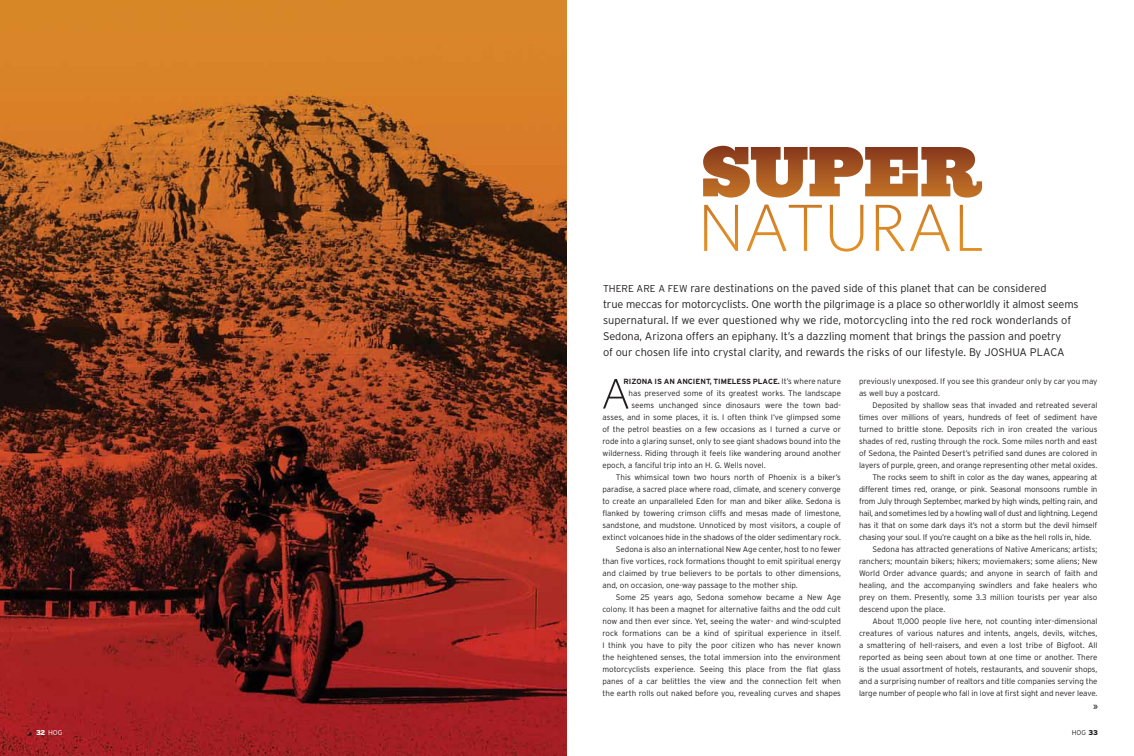
<style>
.page{position:relative;width:1134px;height:756px;background:#fff}
.page>*{position:absolute;margin:0;border:0;box-sizing:border-box;transform-origin:0 0}
.t1{font:300 11px/16px "Interstate";letter-spacing:-.005em;color:#231f20}
.t2{font:300 10px "Interstate";color:#231f20}
.t3{font:8.2px "Interstate";color:#231f20}
.t4{font:300 8px/12px "Interstate";letter-spacing:-.005em;color:#231f20}
.t5{font:700 7.5px "Interstate";color:#231f20}
.t6{font:300 7px "Interstate";color:#fff}
.t7{font:300 7px "Interstate";color:#231f20}
.s1{font-size:10px}
.s2{font-weight:300;font-size:8px}
.s3{font-weight:900}
</style>
<div class="page">
<img style="left:0;top:0;width:567px;height:756px">
<svg style="left:703px;top:146px;width:279px;height:106px"></svg>
<svg style="left:603px;top:379px;width:26px;height:30px"></svg>
<p class="t1" style="left:603px;top:280px;width:477px;text-indent:55px"><span class="s1">a few</span> rare destinations on the paved side of this planet that can be considered<br>true meccas for motorcyclists. One worth the pilgrimage is a place so otherworldly it almost seems supernatural. If we ever questioned why we ride, motorcycling into the red rock wonderlands of Sedona, Arizona offers an epiphany. It’s a dazzling moment that brings the passion and poetry<br>of our chosen life into crystal clarity, and rewards the risks of our lifestyle. By Joshua</p>
<p class="t2" style="left:603px;top:283px;width:13px">There</p>
<p class="t2" style="left:637px;top:283px;width:8px">are</p>
<h1 class="t1" style="left:1030px;top:344px;width:35px">Placa</h1>
<p class="t5" style="left:624px;top:378px;width:219px">RIZONA IS AN ANCIENT, TIMELESS PLACE. <span class="s2">It’s where nature</span></p>
<p class="t4" style="left:628px;top:388px;width:214px">has preserved some of its greatest works. The landscape</p>
<p class="t4" style="left:631px;top:400px;width:211px">seems unchanged since dinosaurs were the town bad-</p>
<p class="t4" style="left:602px;top:412px;width:240px">asses, and in some places, it is. I often think I’ve glimpsed some</p>
<p class="t4" style="left:602px;top:424px;width:240px">of the petrol beasties on a few occasions as I turned a curve or</p>
<p class="t4" style="left:602px;top:436px;width:240px">rode into a glaring sunset, only to see giant shadows bound into the</p>
<p class="t4" style="left:602px;top:448px;width:240px">wilderness. Riding through it feels like wandering around another</p>
<p class="t4" style="left:602px;top:460px;width:165px">epoch, a fanciful trip into an H. G. Wells novel.</p>
<p class="t4" style="left:616px;top:472px;width:227px">This whimsical town two hours north of Phoenix is a biker’s</p>
<p class="t4" style="left:602px;top:484px;width:240px">paradise, a sacred place where road, climate, and scenery converge</p>
<p class="t4" style="left:602px;top:496px;width:240px">to create an unparalleled Eden for man and biker alike. Sedona is</p>
<p class="t4" style="left:602px;top:508px;width:240px">flanked by towering crimson cliffs and mesas made of limestone,</p>
<p class="t4" style="left:602px;top:520px;width:240px">sandstone, and mudstone. Unnoticed by most visitors, a couple of</p>
<p class="t4" style="left:602px;top:532px;width:240px">extinct volcanoes hide in the shadows of the older sedimentary rock.</p>
<p class="t4" style="left:616px;top:544px;width:227px">Sedona is also an international New Age center, host to no fewer</p>
<p class="t4" style="left:602px;top:556px;width:240px">than five vortices, rock formations thought to emit spiritual energy</p>
<p class="t4" style="left:602px;top:568px;width:240px">and claimed by true believers to be portals to other dimensions,</p>
<p class="t4" style="left:602px;top:580px;width:197px">and, on occasion, one-way passage to the mother ship.</p>
<p class="t4" style="left:616px;top:592px;width:227px">Some 25 years ago, Sedona somehow became a New Age</p>
<p class="t4" style="left:602px;top:604px;width:240px">colony. It has been a magnet for alternative faiths and the odd cult</p>
<p class="t4" style="left:602px;top:616px;width:240px">now and then ever since. Yet, seeing the water- and wind-sculpted</p>
<p class="t4" style="left:602px;top:628px;width:240px">rock formations can be a kind of spiritual experience in itself.</p>
<p class="t4" style="left:602px;top:640px;width:240px">I think you have to pity the poor citizen who has never known</p>
<p class="t4" style="left:602px;top:652px;width:240px">the heightened senses, the total immersion into the environment</p>
<p class="t4" style="left:602px;top:664px;width:240px">motorcyclists experience. Seeing this place from the flat glass</p>
<p class="t4" style="left:602px;top:676px;width:240px">panes of a car belittles the view and the connection felt when</p>
<p class="t4" style="left:602px;top:688px;width:240px">the earth rolls out naked before you, revealing curves and shapes</p>
<p class="t4" style="left:859px;top:376px;width:240px">previously unexposed. If you see this grandeur only by car you may as well buy a postcard.</p>
<p class="t4" style="left:872px;top:400px;width:226px">Deposited by shallow seas that invaded and retreated several</p>
<p class="t4" style="left:859px;top:412px;width:240px">times over millions of years, hundreds of feet of sediment have</p>
<p class="t4" style="left:859px;top:424px;width:240px">turned to brittle stone. Deposits rich in iron created the various</p>
<p class="t4" style="left:859px;top:436px;width:240px">shades of red, rusting through the rock. Some miles north and east</p>
<p class="t4" style="left:859px;top:448px;width:240px">of Sedona, the Painted Desert’s petrified sand dunes are colored in</p>
<p class="t4" style="left:859px;top:460px;width:240px">layers of purple, green, and orange representing other metal oxides.</p>
<p class="t4" style="left:872px;top:472px;width:227px">The rocks seem to shift in color as the day wanes, appearing at</p>
<p class="t4" style="left:859px;top:484px;width:240px">different times red, orange, or pink. Seasonal monsoons rumble in</p>
<p class="t4" style="left:859px;top:496px;width:240px">from July through September, marked by high winds, pelting rain, and</p>
<p class="t4" style="left:859px;top:508px;width:240px">hail, and sometimes led by a howling wall of dust and lightning. Legend</p>
<p class="t4" style="left:859px;top:520px;width:240px">has it that on some dark days it’s not a storm but the devil himself</p>
<p class="t4" style="left:859px;top:532px;width:234px">chasing your soul. If you’re caught on a bike as the hell rolls in, hide.</p>
<p class="t4" style="left:872px;top:544px;width:226px">Sedona has attracted generations of Native Americans; artists;</p>
<p class="t4" style="left:859px;top:556px;width:240px">ranchers; mountain bikers; hikers; moviemakers; some aliens; New</p>
<p class="t4" style="left:859px;top:568px;width:240px">World Order advance guards; and anyone in search of faith and</p>
<p class="t4" style="left:859px;top:580px;width:240px">healing, and the accompanying swindlers and fake healers who</p>
<p class="t4" style="left:859px;top:592px;width:240px">prey on them. Presently, some 3.3 million tourists per year also</p>
<p class="t4" style="left:859px;top:604px;width:88px">descend upon the place.</p>
<p class="t4" style="left:872px;top:616px;width:227px">About 11,000 people live here, not counting inter-dimensional</p>
<p class="t4" style="left:859px;top:628px;width:240px">creatures of various natures and intents, angels, devils, witches,</p>
<p class="t4" style="left:859px;top:640px;width:240px">a smattering of hell-raisers, and even a lost tribe of Bigfoot. All</p>
<p class="t4" style="left:859px;top:652px;width:240px">reported as being seen about town at one time or another. There</p>
<p class="t4" style="left:859px;top:664px;width:240px">is the usual assortment of hotels, restaurants, and souvenir shops,</p>
<p class="t4" style="left:859px;top:676px;width:240px">and a surprising number of realtors and title companies serving the</p>
<p class="t4" style="left:859px;top:688px;width:240px">large number of people who fall in love at first sight and never leave.</p>
<p class="t3" style="left:1093px;top:701px;width:6px">»</p>
<p class="t6" style="left:36px;top:728px;width:28px"><span class="s3">32</span> HOG</p>
<p class="t7" style="left:1072px;top:728px;width:28px">HOG <span class="s3">33</span></p>
</div>
